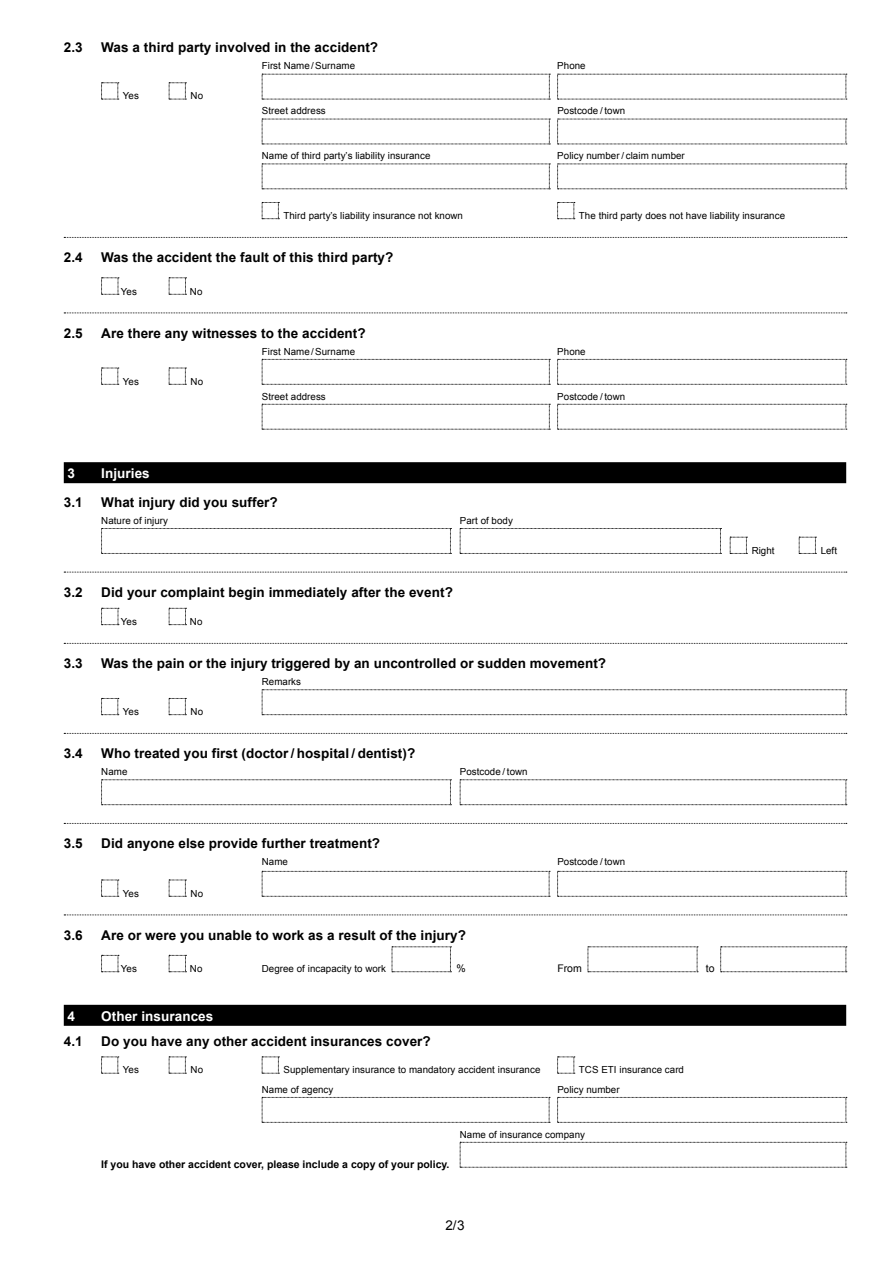
<style>
.page{position:relative;width:893px;height:1263px;background:#fff}
.page>*{position:absolute;margin:0;border:0;box-sizing:border-box;transform-origin:0 0}
.t1{font:700 13.5px "Arial";letter-spacing:.005em;color:#000}
.t2{font:700 13.5px "Arial";letter-spacing:.005em;color:#fff}
.t3{font:13.5px "Arial";color:#000}
.t4{font:700 10.5px "Arial";color:#000}
.t5{font:10.5px "Arial";color:#000}
.t6{font:9.75px "Arial";letter-spacing:.005em;color:#000}
</style>
<div class="page">
<svg style="left:64px;top:237px;width:783px;height:1px"></svg>
<svg style="left:64px;top:313px;width:783px;height:1px"></svg>
<div style="left:64px;top:462px;width:782px;height:21px;background:#000"></div>
<svg style="left:64px;top:572px;width:783px;height:1px"></svg>
<svg style="left:64px;top:643px;width:783px;height:1px"></svg>
<svg style="left:64px;top:733px;width:783px;height:1px"></svg>
<svg style="left:64px;top:823px;width:783px;height:1px"></svg>
<svg style="left:64px;top:914px;width:783px;height:1px"></svg>
<div style="left:64px;top:1005px;width:782px;height:21px;background:#000"></div>
<svg style="left:101px;top:82px;width:18px;height:18px"></svg>
<svg style="left:169px;top:82px;width:17px;height:18px"></svg>
<svg style="left:262px;top:74px;width:288px;height:26px"></svg>
<svg style="left:557px;top:74px;width:290px;height:26px"></svg>
<svg style="left:262px;top:119px;width:288px;height:26px"></svg>
<svg style="left:557px;top:119px;width:290px;height:26px"></svg>
<svg style="left:262px;top:164px;width:288px;height:26px"></svg>
<svg style="left:557px;top:164px;width:290px;height:26px"></svg>
<svg style="left:262px;top:202px;width:17px;height:17px"></svg>
<svg style="left:557px;top:202px;width:18px;height:17px"></svg>
<svg style="left:101px;top:278px;width:18px;height:17px"></svg>
<svg style="left:169px;top:278px;width:17px;height:17px"></svg>
<svg style="left:101px;top:368px;width:18px;height:17px"></svg>
<svg style="left:169px;top:368px;width:17px;height:17px"></svg>
<svg style="left:262px;top:359px;width:288px;height:26px"></svg>
<svg style="left:557px;top:359px;width:290px;height:26px"></svg>
<svg style="left:262px;top:404px;width:288px;height:26px"></svg>
<svg style="left:557px;top:404px;width:290px;height:26px"></svg>
<svg style="left:101px;top:528px;width:350px;height:26px"></svg>
<svg style="left:460px;top:528px;width:261px;height:26px"></svg>
<svg style="left:730px;top:537px;width:17px;height:17px"></svg>
<svg style="left:799px;top:537px;width:17px;height:17px"></svg>
<svg style="left:101px;top:608px;width:18px;height:17px"></svg>
<svg style="left:169px;top:608px;width:17px;height:17px"></svg>
<svg style="left:101px;top:698px;width:18px;height:17px"></svg>
<svg style="left:169px;top:698px;width:17px;height:17px"></svg>
<svg style="left:262px;top:689px;width:585px;height:26px"></svg>
<svg style="left:101px;top:779px;width:350px;height:26px"></svg>
<svg style="left:460px;top:779px;width:387px;height:26px"></svg>
<svg style="left:101px;top:880px;width:18px;height:17px"></svg>
<svg style="left:169px;top:880px;width:17px;height:17px"></svg>
<svg style="left:262px;top:871px;width:288px;height:26px"></svg>
<svg style="left:557px;top:871px;width:290px;height:26px"></svg>
<svg style="left:101px;top:955px;width:18px;height:17px"></svg>
<svg style="left:169px;top:955px;width:17px;height:17px"></svg>
<svg style="left:392px;top:946px;width:59px;height:26px"></svg>
<svg style="left:588px;top:946px;width:110px;height:26px"></svg>
<svg style="left:720px;top:946px;width:127px;height:26px"></svg>
<svg style="left:101px;top:1056px;width:18px;height:18px"></svg>
<svg style="left:169px;top:1056px;width:17px;height:18px"></svg>
<svg style="left:262px;top:1056px;width:17px;height:18px"></svg>
<svg style="left:557px;top:1056px;width:18px;height:18px"></svg>
<svg style="left:262px;top:1097px;width:288px;height:26px"></svg>
<svg style="left:557px;top:1097px;width:290px;height:26px"></svg>
<svg style="left:460px;top:1142px;width:387px;height:26px"></svg>
<h1 class="t1" style="left:64px;top:39px;width:20px">2.3</h1>
<h1 class="t1" style="left:101px;top:39px;width:278px">Was a third party involved in the accident?</h1>
<p class="t6" style="left:262px;top:60px;width:95px">First Name/Surname</p>
<p class="t6" style="left:557px;top:60px;width:30px">Phone</p>
<p class="t6" style="left:123px;top:90px;width:18px">Yes</p>
<p class="t6" style="left:191px;top:90px;width:14px">No</p>
<p class="t6" style="left:262px;top:105px;width:66px">Street address</p>
<p class="t6" style="left:557px;top:105px;width:69px">Postcode / town</p>
<p class="t6" style="left:262px;top:149px;width:170px">Name of third party’s liability insurance</p>
<p class="t6" style="left:557px;top:149px;width:129px">Policy number / claim number</p>
<p class="t6" style="left:283px;top:209px;width:181px">Third party’s liability insurance not known</p>
<p class="t6" style="left:579px;top:209px;width:208px">The third party does not have liability insurance</p>
<h1 class="t1" style="left:64px;top:248px;width:20px">2.4</h1>
<h1 class="t1" style="left:101px;top:248px;width:294px">Was the accident the fault of this third party?</h1>
<p class="t6" style="left:121px;top:285px;width:18px">Yes</p>
<p class="t6" style="left:190px;top:285px;width:14px">No</p>
<h1 class="t1" style="left:64px;top:324px;width:20px">2.5</h1>
<h1 class="t1" style="left:101px;top:324px;width:266px">Are there any witnesses to the accident?</h1>
<p class="t6" style="left:262px;top:345px;width:95px">First Name/Surname</p>
<p class="t6" style="left:557px;top:345px;width:30px">Phone</p>
<p class="t6" style="left:123px;top:375px;width:18px">Yes</p>
<p class="t6" style="left:191px;top:375px;width:14px">No</p>
<p class="t6" style="left:262px;top:390px;width:66px">Street address</p>
<p class="t6" style="left:557px;top:390px;width:69px">Postcode / town</p>
<h1 class="t2" style="left:68px;top:464px;width:9px">3</h1>
<h1 class="t2" style="left:101px;top:464px;width:50px">Injuries</h1>
<h1 class="t1" style="left:64px;top:493px;width:20px">3.1</h1>
<h1 class="t1" style="left:101px;top:493px;width:178px">What injury did you suffer?</h1>
<p class="t6" style="left:101px;top:514px;width:68px">Nature of injury</p>
<p class="t6" style="left:460px;top:514px;width:55px">Part of body</p>
<h1 class="t1" style="left:64px;top:583px;width:20px">3.2</h1>
<h1 class="t1" style="left:101px;top:583px;width:353px">Did your complaint begin immediately after the event?</h1>
<p class="t6" style="left:121px;top:615px;width:18px">Yes</p>
<p class="t6" style="left:190px;top:615px;width:14px">No</p>
<h1 class="t1" style="left:64px;top:654px;width:20px">3.3</h1>
<h1 class="t1" style="left:101px;top:654px;width:506px">Was the pain or the injury triggered by an uncontrolled or sudden movement?</h1>
<p class="t6" style="left:262px;top:675px;width:41px">Remarks</p>
<p class="t6" style="left:123px;top:705px;width:18px">Yes</p>
<p class="t6" style="left:191px;top:705px;width:14px">No</p>
<h1 class="t1" style="left:64px;top:744px;width:20px">3.4</h1>
<h1 class="t1" style="left:101px;top:744px;width:315px">Who treated you first (doctor / hospital / dentist)?</h1>
<p class="t6" style="left:101px;top:765px;width:28px">Name</p>
<p class="t6" style="left:460px;top:765px;width:69px">Postcode / town</p>
<h1 class="t1" style="left:64px;top:834px;width:20px">3.5</h1>
<h1 class="t1" style="left:101px;top:834px;width:280px">Did anyone else provide further treatment?</h1>
<p class="t6" style="left:262px;top:855px;width:28px">Name</p>
<p class="t6" style="left:557px;top:855px;width:69px">Postcode / town</p>
<p class="t6" style="left:123px;top:887px;width:18px">Yes</p>
<p class="t6" style="left:191px;top:887px;width:14px">No</p>
<h1 class="t1" style="left:64px;top:926px;width:20px">3.6</h1>
<h1 class="t1" style="left:101px;top:926px;width:366px">Are or were you unable to work as a result of the injury?</h1>
<p class="t6" style="left:121px;top:962px;width:18px">Yes</p>
<p class="t6" style="left:190px;top:962px;width:14px">No</p>
<p class="t6" style="left:262px;top:962px;width:126px">Degree of incapacity to work</p>
<p class="t5" style="left:457px;top:961px;width:11px">%</p>
<p class="t5" style="left:557px;top:961px;width:26px">From</p>
<p class="t5" style="left:706px;top:961px;width:10px">to</p>
<h1 class="t2" style="left:68px;top:1007px;width:9px">4</h1>
<h1 class="t2" style="left:101px;top:1007px;width:114px">Other insurances</h1>
<h1 class="t1" style="left:64px;top:1032px;width:20px">4.1</h1>
<h1 class="t1" style="left:101px;top:1032px;width:331px">Do you have any other accident insurances cover?</h1>
<p class="t6" style="left:123px;top:1064px;width:18px">Yes</p>
<p class="t6" style="left:191px;top:1064px;width:14px">No</p>
<p class="t6" style="left:284px;top:1064px;width:258px">Supplementary insurance to mandatory accident insurance</p>
<p class="t6" style="left:579px;top:1064px;width:107px">TCS ETI insurance card</p>
<p class="t6" style="left:262px;top:1083px;width:73px">Name of agency</p>
<p class="t6" style="left:557px;top:1083px;width:64px">Policy number</p>
<p class="t6" style="left:460px;top:1128px;width:127px">Name of insurance company</p>
<p class="t4" style="left:101px;top:1157px;width:350px">If you have other accident cover, please include a copy of your policy.</p>
<h1 class="t3" style="left:445px;top:1217px;width:21px">2/3</h1>
<p class="t6" style="left:752px;top:544px;width:24px">Right</p>
<p class="t6" style="left:821px;top:544px;width:18px">Left</p>
</div>
